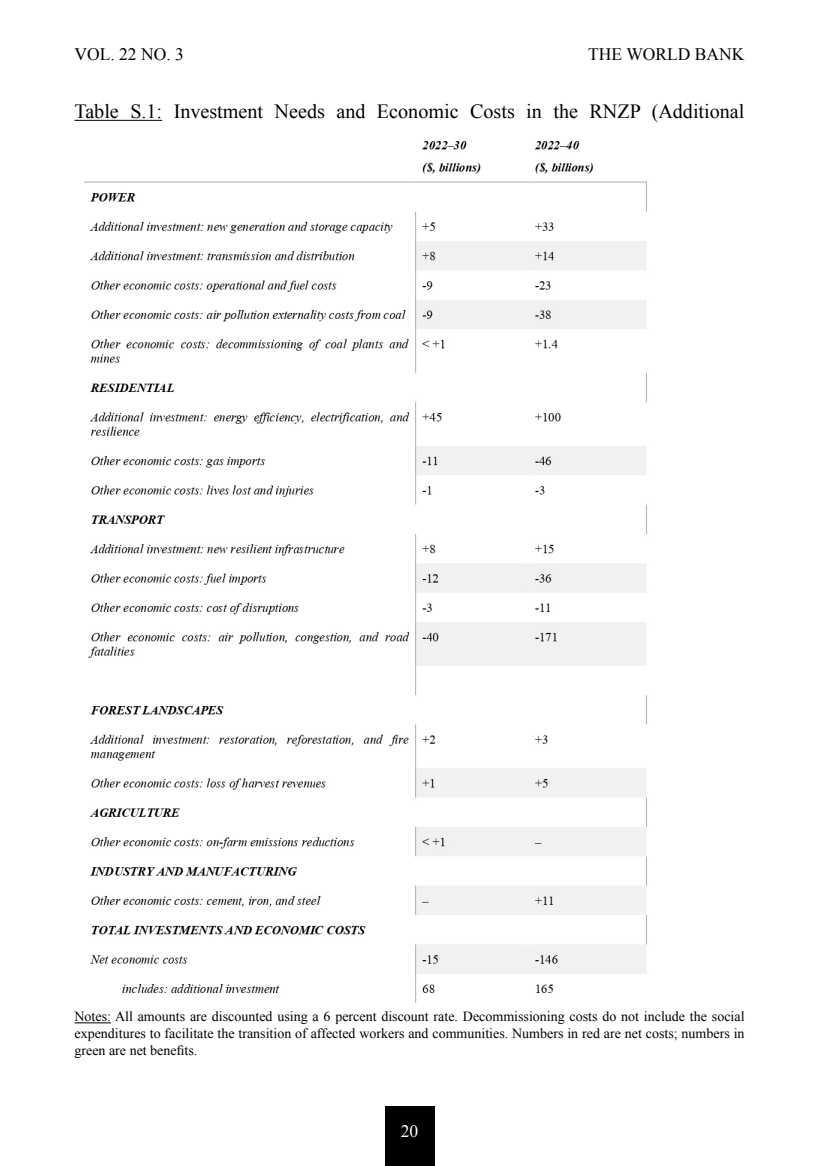
<style>
.page{position:relative;width:819px;height:1166px;background:#fff}
.page>*{position:absolute;margin:0;border:0;box-sizing:border-box;transform-origin:0 0}
.t1{font:20.12px "Times New Roman";color:#000}
.t2{font:17.5px "Times New Roman";color:#000}
.t3{font:17.5px "Times New Roman";color:#fff}
.t4{font:14px/16.8px "Times New Roman";color:#000;text-align:justify}
</style>
<div class="page">
<div style="left:384px;top:1106px;width:50px;height:60px;background:#000"></div>
<hr style="left:74px;top:120px;width:88px;height:1px;background:#000">
<hr style="left:74px;top:1022px;width:37px;height:1px;background:#000">
<img style="left:84px;top:141px;width:563px;height:861px">
<p class="t2" style="left:74px;top:42px;width:111px">VOL. 22 NO. 3</p>
<p class="t2" style="left:588px;top:42px;width:158px">THE WORLD BANK</p>
<h1 class="t1" style="left:74px;top:98px;width:671px">Table S.1: Investment Needs and Economic Costs in the RNZP (Additional</h1>
<p class="t4" style="left:74px;top:1008px;width:671px">Notes: All amounts are discounted using a 6 percent discount rate. Decommissioning costs do not include the social expenditures to facilitate the transition of affected workers and communities. Numbers in red are net costs; numbers in green are net benefits.</p>
<p class="t3" style="left:401px;top:1119px;width:19px">20</p>
</div>
